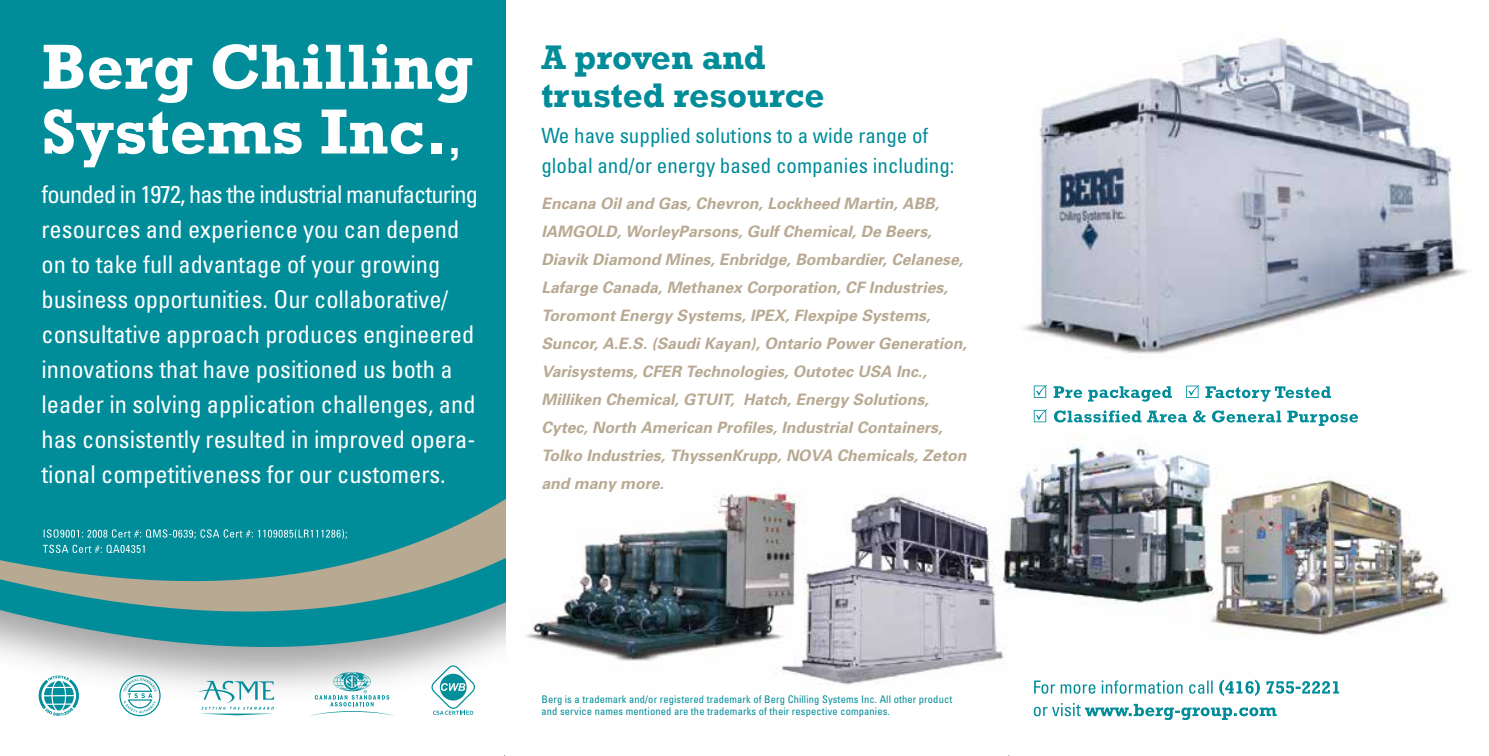
<style>
.page{position:relative;width:1489px;height:756px;background:#fff}
.page>*{position:absolute;margin:0;border:0;box-sizing:border-box;transform-origin:0 0}
.t1{font:700 64.75px/64.8px "Rockwell";color:#fff}
.t2{font:700 35px/38.5px "Rockwell";color:#008c99}
.t3{font:condensed 24.32px/35px "Univers";color:#fff}
.t4{font:condensed 21px/29.8px "Univers";color:#008c99}
.t5{font:italic 700 15.75px/28px "Univers";color:#b8a993}
.t6{font:condensed 10.5px/12.2px "Univers";letter-spacing:.01em;color:#008c99}
.s1{font-size:38.5px}
</style>
<div class="page">
<img style="left:505px;top:434px;width:945px;height:260px">
<svg style="left:0;top:0;width:505px;height:756px;background:#299aa3"></svg>
<svg style="left:453px;top:755px;width:26px;height:1px"></svg>
<svg style="left:43px;top:545px;width:102px;height:8px"></svg>
<svg style="left:44px;top:529px;width:303px;height:10px;background:#3aa6b0"></svg>
<svg style="left:1033px;top:703px;width:243px;height:17px"></svg>
<svg style="left:1034px;top:680px;width:305px;height:16px"></svg>
<img style="left:1023px;top:38px;width:445px;height:320px">
<svg style="left:39px;top:676px;width:40px;height:40px"></svg>
<svg style="left:119px;top:675px;width:42px;height:41px"></svg>
<svg style="left:198px;top:681px;width:76px;height:34px"></svg>
<svg style="left:310px;top:672px;width:85px;height:44px"></svg>
<svg style="left:431px;top:665px;width:44px;height:50px"></svg>
<svg style="left:1033px;top:409px;width:324px;height:17px"></svg>
<svg style="left:1186px;top:385px;width:145px;height:17px"></svg>
<svg style="left:1033px;top:385px;width:138px;height:17px"></svg>
<h1 class="t1" style="left:42px;top:33px;width:433px">Berg Chilling<br>Systems Inc.<span class="s1">,</span></h1>
<p class="t3" style="left:42px;top:176px;width:438px">founded in 1972, has the industrial manufacturing resources and experience you can depend on to take full advantage of your growing business opportunities. Our collaborative/ consultative approach produces engineered innovations that have positioned us both a leader in solving application challenges, and has consistently resulted in improved opera&shy;tional competitiveness for our customers.</p>
<h2 class="t2" style="left:541px;top:37px;width:285px">A proven and trusted resource</h2>
<h3 class="t4" style="left:541px;top:120px;width:414px">We have supplied solutions to a wide range of global and/or energy based companies including:</h3>
<p class="t5" style="left:541px;top:189px;width:427px">Encana Oil and Gas, Chevron, Lockheed Martin, ABB, IAMGOLD, WorleyParsons, Gulf Chemical, De Beers, Diavik Diamond Mines, Enbridge, Bombardier, Celanese, Lafarge Canada, Methanex Corporation, CF Industries, Toromont Energy Systems, IPEX, Flexpipe Systems, Suncor, A.E.S. (Saudi Kayan), Ontario Power Generation, Varisystems, CFER Technologies, Outotec USA Inc., Milliken Chemical, GTUIT, Hatch, Energy Solutions, Cytec, North American Profiles, Industrial Containers, Tolko Industries, ThyssenKrupp, NOVA Chemicals, Zeton and many more.</p>
<p class="t6" style="left:541px;top:693px;width:412px">Berg is a trademark and/or registered trademark of Berg Chilling Systems Inc. All other product and service names mentioned are the trademarks of their respective companies.</p>
</div>
